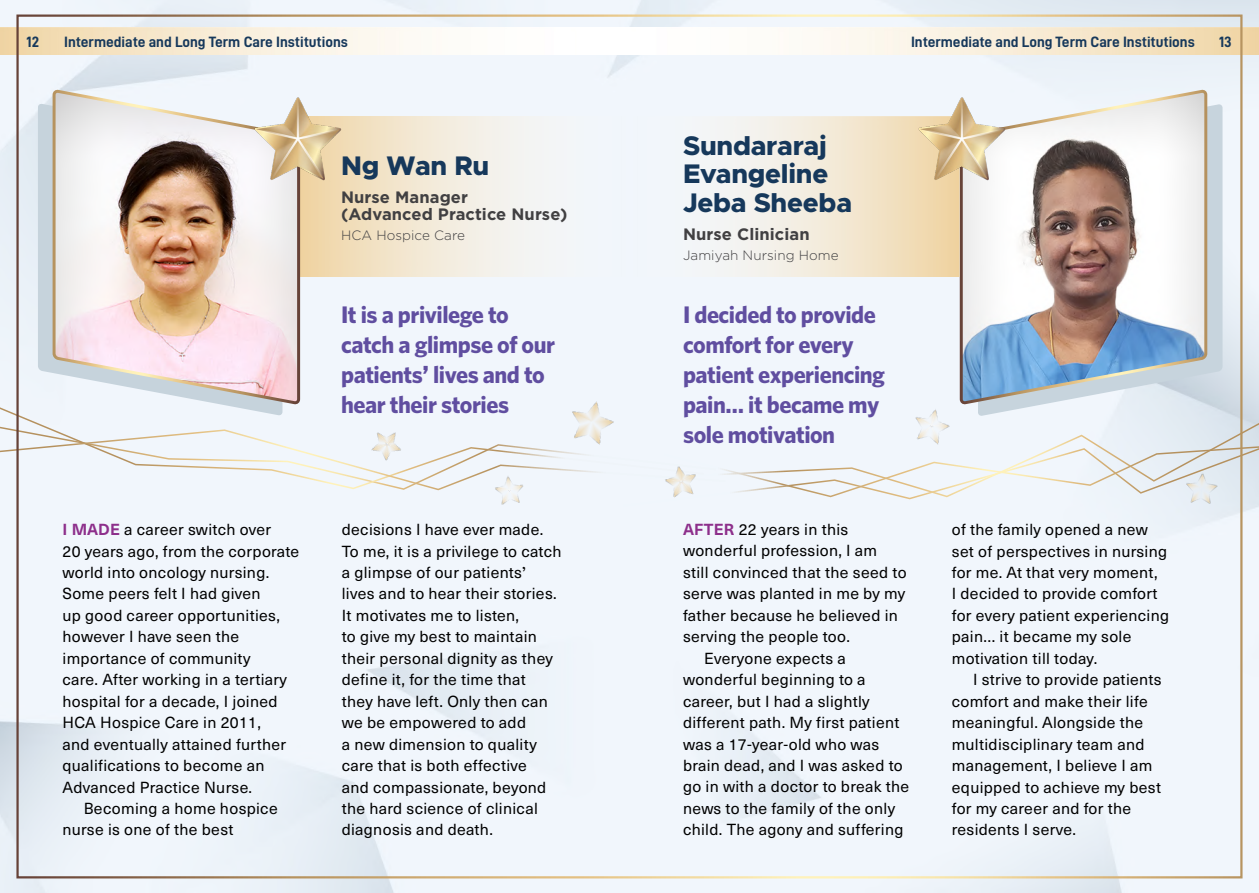
<style>
.page{position:relative;width:1259px;height:893px;background:#fff}
.page>*{position:absolute;margin:0;border:0;box-sizing:border-box;transform-origin:0 0}
.t1{font:800 27px/28.5px "Metropolis";letter-spacing:-.01em;color:#16385b}
.t2{font:700 24px/30px "Whitney";letter-spacing:-.02em;color:#604ea0}
.t3{font:700 16.5px/17.2px "Gotham";letter-spacing:.005em;color:#414042}
.t4{font:15.75px/21.5px "Neue Haas Unica W1 G";letter-spacing:.02em;color:#000}
.t5{font:15px "D DIN Bold";color:#16385b}
.t6{font:300 13.5px "Gotham";letter-spacing:.005em;color:#414042}
.s1{font-weight:700;color:#8d2f8b}
.s2{font-family:"Neue Haas Unica W1 G";font-weight:900}
.s3{font-family:"Brandon Grotesque";font-weight:700}
</style>
<div class="page">
<svg style="left:705px;top:414px;width:554px;height:20px"></svg>
<svg style="left:622px;top:434px;width:637px;height:73px"></svg>
<div style="left:0;top:392px;width:705px;height:37px;background:#f1f6fc"></div>
<svg style="left:0;top:429px;width:727px;height:62px"></svg>
<svg style="left:978px;top:104px;width:244px;height:312px;background:#d2dde5"></svg>
<img style="left:0;top:28px;width:1259px;height:27px">
<svg style="left:958px;top:87px;width:250px;height:320px"></svg>
<img style="left:1183px;top:472px;width:37px;height:34px">
<img style="left:661px;top:461px;width:40px;height:38px">
<img style="left:915px;top:95px;width:94px;height:86px">
<img style="left:365px;top:422px;width:44px;height:44px">
<img style="left:492px;top:474px;width:35px;height:32px">
<svg style="left:38px;top:103px;width:244px;height:313px;fill:#c6d3dc"></svg>
<svg style="left:51px;top:87px;width:251px;height:320px"></svg>
<img style="left:252px;top:95px;width:94px;height:86px">
<img style="left:563px;top:394px;width:58px;height:57px">
<img style="left:908px;top:404px;width:47px;height:44px">
<p class="t5" style="left:27px;top:33px;width:14px">12</p>
<p class="t5" style="left:1219px;top:33px;width:14px">13</p>
<p class="t5" style="left:64px;top:33px;width:285px">Intermediate and Long Term Care Institutions</p>
<p class="t5" style="left:911px;top:33px;width:285px">Intermediate and Long Term Care Institutions</p>
<h1 class="t1" style="left:341px;top:151px;width:150px">Ng Wan Ru</h1>
<p class="t3" style="left:341px;top:189px;width:228px">Nurse Manager<br>(Advanced Practice Nurse)</p>
<p class="t6" style="left:341px;top:227px;width:125px">HCA Hospice Care</p>
<h1 class="t1" style="left:683px;top:131px;width:171px">Sundararaj<br>Evangeline<br>Jeba Sheeba</h1>
<p class="t3" style="left:683px;top:226px;width:128px">Nurse Clinician</p>
<p class="t6" style="left:683px;top:247px;width:157px">Jamiyah Nursing Home</p>
<p class="t4" style="left:63px;top:518px;width:238px"><span class="s1">I MADE</span> a career switch over<br>20 years ago, from the corporate world into oncology nursing.<br>Some peers felt I had given<br>up good career opportunities, however I have seen the importance of community<br>care. After working in a tertiary hospital for a decade, I joined<br>HCA Hospice Care in 2011,<br>and eventually attained further qualifications to become an<br>Advanced Practice Nurse.</p>
<p class="t4" style="left:63px;top:797px;width:217px;text-indent:21px">Becoming a home hospice nurse is one of the best</p>
<h2 class="t2" style="left:341px;top:299px;width:216px">It is a privilege to catch a glimpse of our patients<span class="s2">’</span> lives and to hear their stories</h2>
<h2 class="t2" style="left:683px;top:299px;width:204px">I decided to provide comfort for every patient experiencing pain… it became my sole motivation</h2>
<p class="t4" style="left:342px;top:518px;width:221px">decisions I have ever made.<br>To me, it is a privilege to catch a glimpse of our patients<span class="s3">’ </span>lives and to hear their stories.<br>It motivates me to listen,<br>to give my best to maintain their personal dignity as they define it, for the time that<br>they have left. Only then can we be empowered to add<br>a new dimension to quality care that is both effective<br>and compassionate, beyond the hard science of clinical diagnosis and death.</p>
<p class="t4" style="left:683px;top:518px;width:167px"><span class="s1">AFTER</span> 22 years in this</p>
<p class="t4" style="left:683px;top:539px;width:196px">wonderful profession, I am</p>
<p class="t4" style="left:683px;top:561px;width:225px">still convinced that the seed to</p>
<p class="t4" style="left:683px;top:582px;width:224px">serve was planted in me by my</p>
<p class="t4" style="left:683px;top:604px;width:216px">father because he believed in</p>
<p class="t4" style="left:683px;top:625px;width:168px">serving the people too.</p>
<p class="t4" style="left:704px;top:647px;width:143px">Everyone expects a</p>
<p class="t4" style="left:683px;top:668px;width:184px">wonderful beginning to a</p>
<p class="t4" style="left:683px;top:689px;width:188px">career, but I had a slightly</p>
<p class="t4" style="left:683px;top:711px;width:218px">different path. My first patient</p>
<p class="t4" style="left:683px;top:732px;width:198px">was a 17-year-old who was</p>
<p class="t4" style="left:683px;top:754px;width:221px">brain dead, and I was asked to</p>
<p class="t4" style="left:683px;top:775px;width:228px">go in with a doctor to break the</p>
<p class="t4" style="left:683px;top:797px;width:214px">news to the family of the only</p>
<p class="t4" style="left:683px;top:818px;width:222px">child. The agony and suffering</p>
<p class="t4" style="left:952px;top:518px;width:219px">of the family opened a new set of perspectives in nursing for me. At that very moment,<br>I decided to provide comfort for every patient experiencing pain… it became my sole motivation till today.</p>
<p class="t4" style="left:952px;top:668px;width:211px;text-indent:21px">I strive to provide patients comfort and make their life meaningful. Alongside the multidisciplinary team and management, I believe I am equipped to achieve my best for my career and for the residents I serve.</p>
</div>
